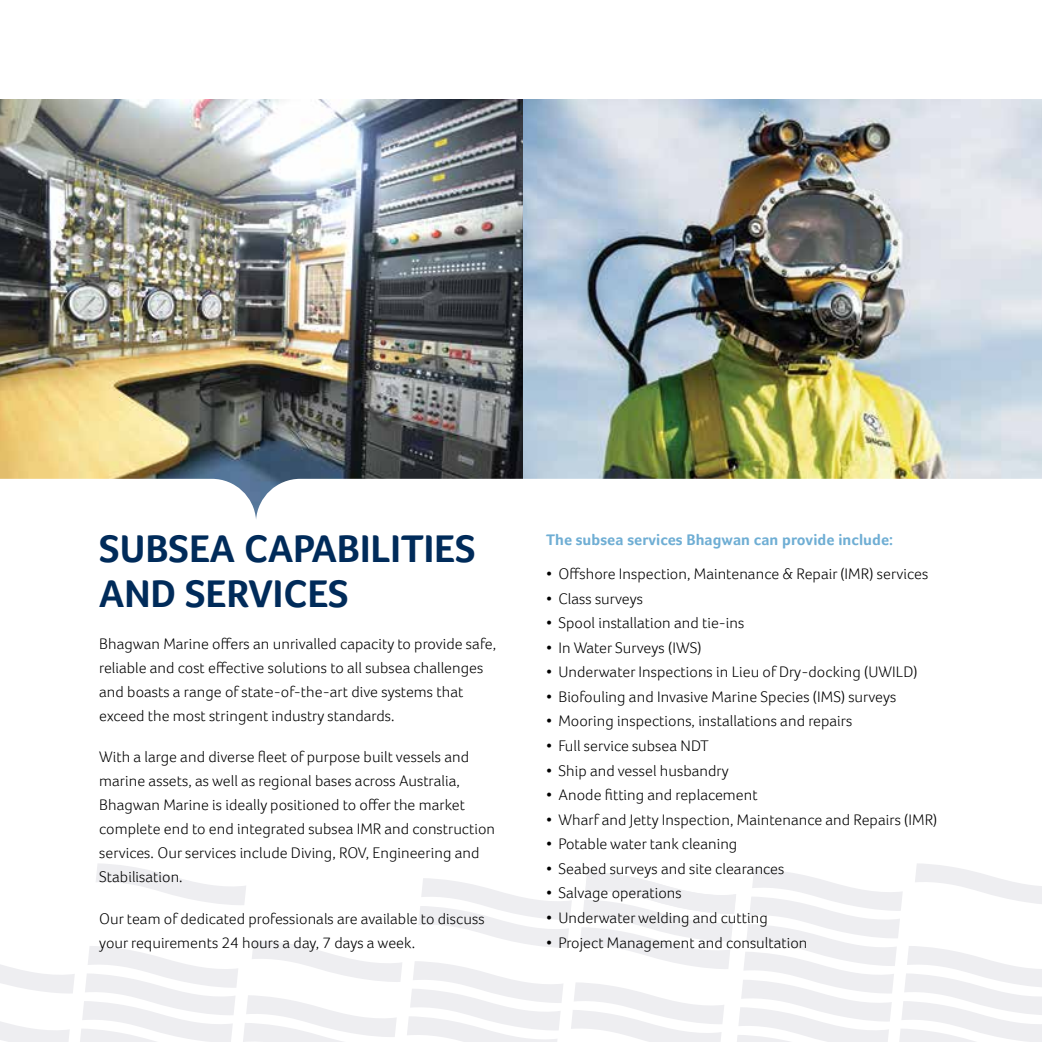
<style>
.page{position:relative;width:1042px;height:1042px;background:#fff}
.page>*{position:absolute;margin:0;border:0;box-sizing:border-box;transform-origin:0 0}
.t1{font:700 39.55px/45.3px "Foco";color:#002b5a}
.t2{font:300 15.75px/24px "Foco";letter-spacing:.005em;color:#000}
.t3{font:700 15.75px "Foco";letter-spacing:.005em;color:#6faed4}
</style>
<div class="page">
<svg style="left:0;top:863px;width:1042px;height:179px"></svg>
<img style="left:522px;top:99px;width:520px;height:380px">
<img style="left:0;top:99px;width:522px;height:380px">
<svg style="left:216px;top:479px;width:80px;height:40px"></svg>
<h1 class="t1" style="left:99px;top:525px;width:378px">SUBSEA CAPABILITIES<br>AND SERVICES</h1>
<p class="t2" style="left:99px;top:631px;width:398px">Bhagwan Marine offers an unrivalled capacity to provide safe, reliable and cost effective solutions to all subsea challenges and boasts a range of state-of-the-art dive systems that exceed the most stringent industry standards.</p>
<p class="t2" style="left:99px;top:744px;width:397px">With a large and diverse fleet of purpose built vessels and marine assets, as well as regional bases across Australia, Bhagwan Marine is ideally positioned to offer the market complete end to end integrated subsea IMR and construction services. Our services include Diving, ROV, Engineering and Stabilisation.</p>
<p class="t2" style="left:99px;top:906px;width:387px">Our team of dedicated professionals are available to discuss your requirements 24 hours a day, 7 days a week.</p>
<p class="t3" style="left:546px;top:530px;width:349px">The subsea services Bhagwan can provide include:</p>
<p class="t2" style="left:546px;top:562px;width:384px">• Offshore Inspection, Maintenance &amp; Repair (IMR) services</p>
<p class="t2" style="left:546px;top:586px;width:99px">• Class surveys</p>
<p class="t2" style="left:546px;top:611px;width:200px">• Spool installation and tie-ins</p>
<p class="t2" style="left:546px;top:635px;width:157px">• In Water Surveys (IWS)</p>
<p class="t2" style="left:546px;top:660px;width:373px">• Underwater Inspections in Lieu of Dry-docking (UWILD)</p>
<p class="t2" style="left:546px;top:684px;width:352px">• Biofouling and Invasive Marine Species (IMS) surveys</p>
<p class="t2" style="left:546px;top:709px;width:308px">• Mooring inspections, installations and repairs</p>
<p class="t2" style="left:546px;top:733px;width:164px">• Full service subsea NDT</p>
<p class="t2" style="left:546px;top:758px;width:184px">• Ship and vessel husbandry</p>
<p class="t2" style="left:546px;top:782px;width:213px">• Anode fitting and replacement</p>
<p class="t2" style="left:546px;top:807px;width:393px">• Wharf and Jetty Inspection, Maintenance and Repairs (IMR)</p>
<p class="t2" style="left:546px;top:832px;width:193px">• Potable water tank cleaning</p>
<p class="t2" style="left:546px;top:856px;width:240px">• Seabed surveys and site clearances</p>
<p class="t2" style="left:546px;top:881px;width:137px">• Salvage operations</p>
<p class="t2" style="left:546px;top:905px;width:223px">• Underwater welding and cutting</p>
<p class="t2" style="left:546px;top:930px;width:263px">• Project Management and consultation</p>
</div>
